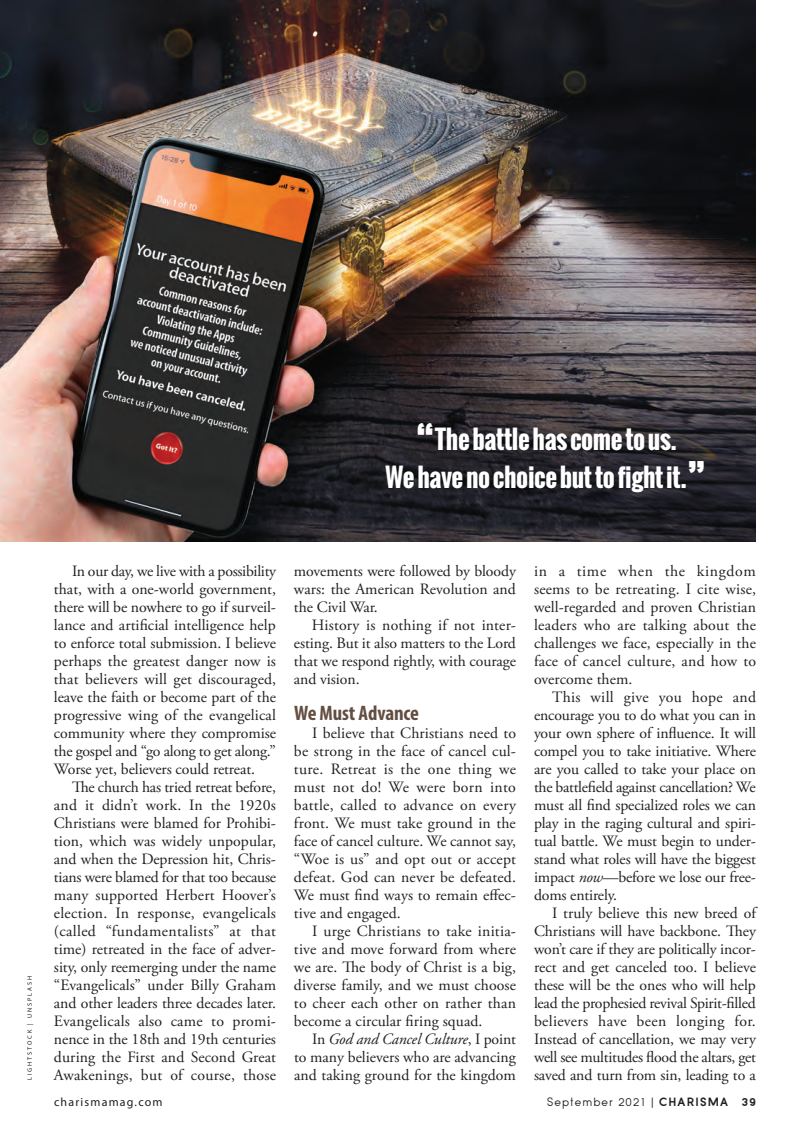
<style>
.page{position:relative;width:810px;height:1134px;background:#fff}
.page>*{position:absolute;margin:0;border:0;box-sizing:border-box;transform-origin:0 0}
.FEATURES-PULL_QUOTE{font:700 25.5px/37.5px "Oswald";letter-spacing:-.015em;color:#fff;text-align:center}
.BODY_TEXT{font:700 condensed 21px "Myriad Pro";letter-spacing:-.005em;color:#634e42}
.BODY_TEXT-2{font:15.75px/18px "Adobe Garamond Pro";color:#231f20;text-align:justify}
.FOLIO-page_number{font:12px "Sofia";letter-spacing:.1em;color:#231f20}
.FOLIO-website{font:12px "Myriad Pro";letter-spacing:.1em;color:#231f20}
.PHOTO-credit{font:6.3px "Myriad Pro";letter-spacing:.3em;color:#231f20}
.s1{font-size:43.5px}
.s2{font-style:italic}
.s3{font-weight:700}
</style>
<div class="page">
<img style="left:0;top:0;width:756px;height:541px">
<p class="FEATURES-PULL_QUOTE" style="left:385px;top:421px;width:323px"><span class="s1">“</span>The battle has come to us.<br>We have no choice but to fight it.<span class="s1">”</span></p>
<p class="PHOTO-credit" style="left:26px;top:1080px;width:106px;rotate:-90deg">LIGHTSTOCK | UNSPLASH</p>
<p class="BODY_TEXT-2" style="left:54px;top:563px;width:224px;text-indent:18px">In our day, we live with a possibility that, with a one-world government, there will be nowhere to go if surveil&shy;lance and artificial intelligence help to enforce total submission. I believe perhaps the greatest danger now is that believers will get discouraged, leave the faith or become part of the progressive wing of the evangelical community where they compromise the gospel and “go along to get along.” Worse yet, believers could retreat.</p>
<p class="BODY_TEXT-2" style="left:54px;top:779px;width:224px;text-indent:18px">The church has tried retreat before, and it didn’t work. In the 1920s Christians were blamed for Prohibi&shy;tion, which was widely unpopular, and when the Depression hit, Chris&shy;tians were blamed for that too because many supported Herbert Hoover’s election. In response, evangelicals (called “fundamentalists” at that time) retreated in the face of adver&shy;sity, only reemerging under the name “Evangelicals” under Billy Graham and other leaders three decades later.<br>Evangelicals also came to promi&shy;nence in the 18th and 19th centuries during the First and Second Great Awakenings, but of course, those</p>
<p class="BODY_TEXT-2" style="left:294px;top:563px;width:223px">movements were followed by bloody wars: the American Revolution and the Civil War.</p>
<p class="BODY_TEXT-2" style="left:294px;top:617px;width:224px;text-indent:18px">History is nothing if not inter&shy;esting. But it also matters to the Lord that we respond rightly, with courage and vision.</p>
<p class="BODY_TEXT" style="left:294px;top:700px;width:127px">We Must Advance</p>
<p class="BODY_TEXT-2" style="left:294px;top:725px;width:224px;text-indent:18px">I believe that Christians need to be strong in the face of cancel cul&shy;ture. Retreat is the one thing we must not do! We were born into battle, called to advance on every front. We must take ground in the face of cancel culture. We cannot say, “Woe is us” and opt out or accept defeat. God can never be defeated.<br>We must find ways to remain effec&shy;tive and engaged.</p>
<p class="BODY_TEXT-2" style="left:294px;top:923px;width:224px;text-indent:18px">I urge Christians to take initia&shy;tive and move forward from where we are. The body of Christ is a big, diverse family, and we must choose to cheer each other on rather than become a circular firing squad.</p>
<p class="BODY_TEXT-2" style="left:294px;top:1031px;width:224px;text-indent:18px">In <span class="s2">God and Cancel Culture</span>, I point to many believers who are advancing and taking ground for the kingdom</p>
<p class="BODY_TEXT-2" style="left:534px;top:563px;width:224px">in a time when the kingdom seems to be retreating. I cite wise, well-regarded and proven Christian leaders who are talking about the challenges we face, especially in the face of cancel culture, and how to overcome them.</p>
<p class="BODY_TEXT-2" style="left:534px;top:689px;width:224px;text-indent:18px">This will give you hope and encourage you to do what you can in your own sphere of influence. It will compel you to take initiative. Where are you called to take your place on the battlefield against cancellation? We must all find specialized roles we can play in the raging cultural and spiri&shy;tual battle. We must begin to under&shy;stand what roles will have the biggest impact <span class="s2">now</span>—before we lose our free&shy;doms entirely.</p>
<p class="BODY_TEXT-2" style="left:534px;top:905px;width:224px;text-indent:18px">I truly believe this new breed of Christians will have backbone. They won’t care if they are politically incor&shy;rect and get canceled too. I believe these will be the ones who will help lead the prophesied revival Spirit-filled believers have been longing for.<br>Instead of cancellation, we may very well see multitudes flood the altars, get saved and turn from sin, leading to a</p>
<p class="FOLIO-website" style="left:54px;top:1095px;width:110px">charismamag.com</p>
<p class="FOLIO-page_number" style="left:547px;top:1096px;width:210px">September 2021 | <span class="s3">CHARISMA 39</span></p>
</div>
